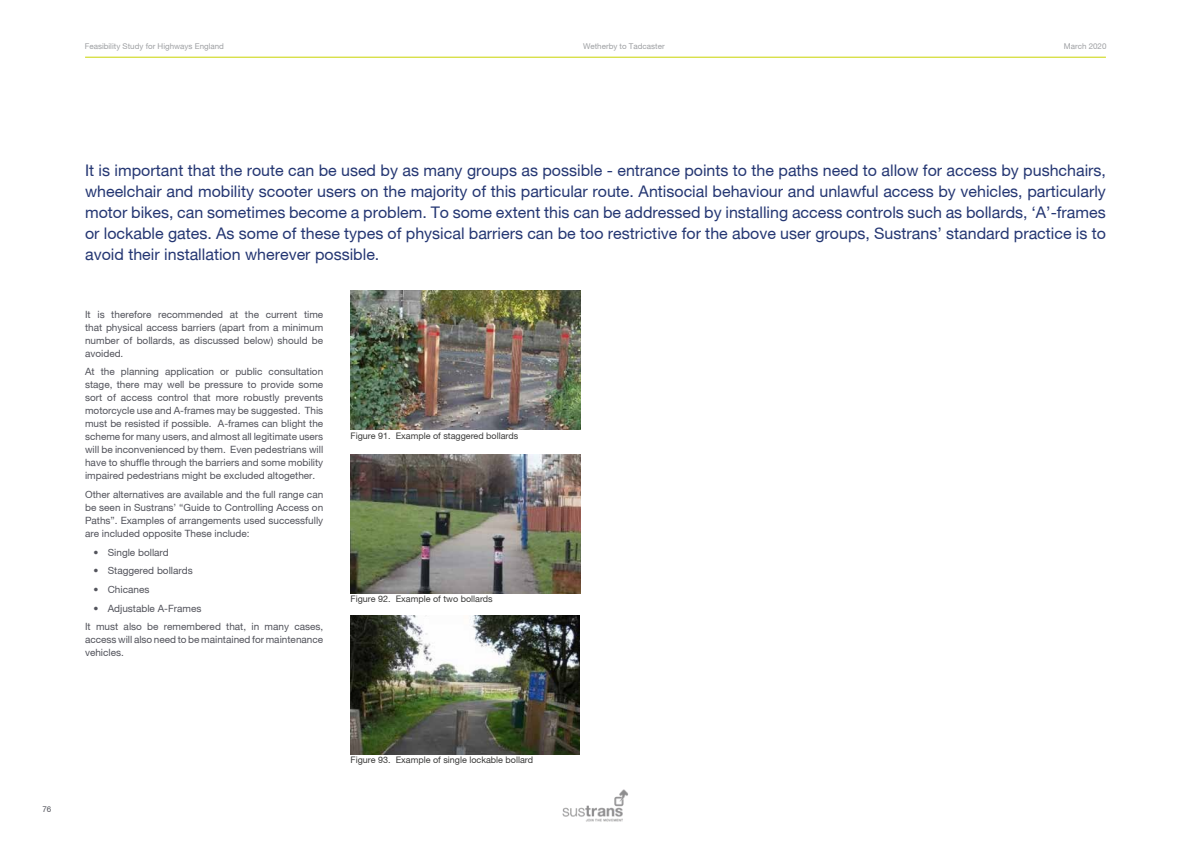
<style>
.page{position:relative;width:1191px;height:842px;background:#fff}
.page>*{position:absolute;margin:0;border:0;box-sizing:border-box;transform-origin:0 0}
.t1{font:16px/21px "Helvetica Neue";color:#253773;text-align:justify}
.t2{font:10px/13px "Helvetica Neue";color:#53545c;text-align:justify}
.t3{font:9px "Helvetica Neue";color:#3c3c3b}
.t4{font:8px "Helvetica Neue";color:#9fa1a4}
.t5{font:8px "Helvetica Neue";color:#53545c}
</style>
<div class="page">
<hr style="left:85px;top:57px;width:1021px;height:1px;background:#cad400">
<img style="left:562px;top:789px;width:66px;height:33px">
<img style="left:351px;top:290px;width:229px;height:139px">
<img style="left:351px;top:615px;width:229px;height:139px">
<img style="left:351px;top:454px;width:229px;height:139px">
<p class="t4" style="left:85px;top:41px;width:141px">Feasibility Study for Highways England</p>
<p class="t4" style="left:583px;top:41px;width:83px">Wetherby to Tadcaster</p>
<p class="t4" style="left:1063px;top:41px;width:44px">March 2020</p>
<p class="t1" style="left:85px;top:159px;width:1022px">It is important that the route can be used by as many groups as possible - entrance points to the paths need to allow for access by pushchairs, wheelchair and mobility scooter users on the majority of this particular route. Antisocial behaviour and unlawful access by vehicles, particularly motor bikes, can sometimes become a problem. To some extent this can be addressed by installing access controls such as bollards, ‘A’-frames or lockable gates. As some of these types of physical barriers can be too restrictive for the above user groups, Sustrans’ standard practice is to avoid their installation wherever possible.</p>
<p class="t2" style="left:85px;top:307px;width:240px">It is therefore recommended at the current time that physical access barriers (apart from a minimum number of bollards, as discussed below) should be avoided.</p>
<p class="t2" style="left:85px;top:365px;width:240px">At the planning application or public consultation stage, there may well be pressure to provide some sort of access control that more robustly prevents motorcycle use and A-frames may be suggested. This must be resisted if possible. A-frames can blight the scheme for many users, and almost all legitimate users will be inconvenienced by them. Even pedestrians will have to shuffle through the barriers and some mobility impaired pedestrians might be excluded altogether.</p>
<p class="t2" style="left:85px;top:488px;width:240px">Other alternatives are available and the full range can be seen in Sustrans’ “Guide to Controlling Access on Paths”. Examples of arrangements used successfully are included opposite These include:</p>
<p class="t2" style="left:94px;top:545px;width:77px">• Single bollard</p>
<p class="t2" style="left:94px;top:564px;width:101px">• Staggered bollards</p>
<p class="t2" style="left:94px;top:583px;width:57px">• Chicanes</p>
<p class="t2" style="left:85px;top:599px;width:240px;line-height:18.7px;text-indent:9px">• Adjustable A-Frames<br>It must also be remembered that, in many cases,</p>
<p class="t2" style="left:85px;top:633px;width:240px">access will also need to be maintained for maintenance vehicles.</p>
<p class="t3" style="left:351px;top:430px;width:169px">Figure 91. Example of staggered bollards</p>
<p class="t3" style="left:351px;top:593px;width:144px">Figure 92. Example of two bollards</p>
<p class="t5" style="left:43px;top:804px;width:10px">76</p>
<p class="t3" style="left:351px;top:755px;width:184px">Figure 93. Example of single lockable bollard</p>
</div>
